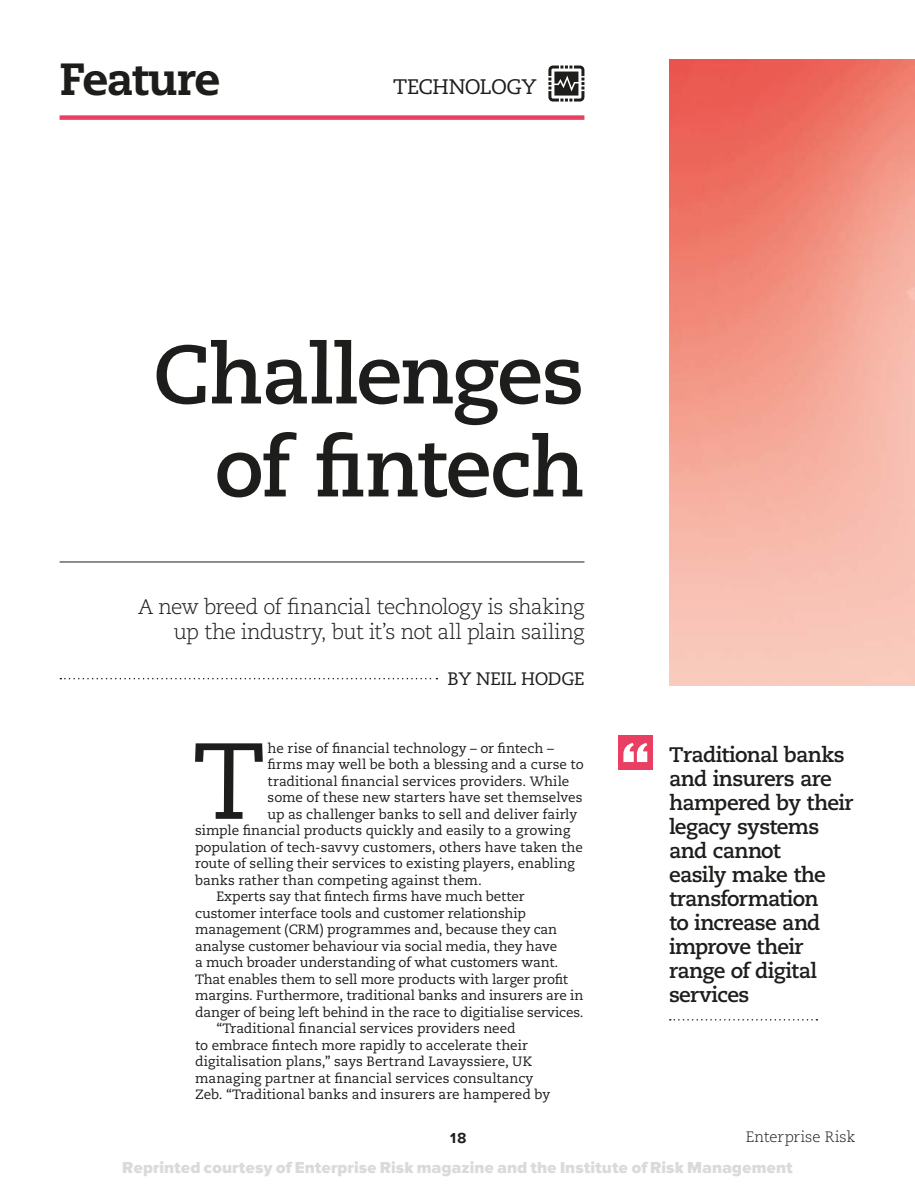
<style>
.page{position:relative;width:915px;height:1191px;background:#fff}
.page>*{position:absolute;margin:0;border:0;box-sizing:border-box;transform-origin:0 0}
.t1{font:107.85px "Caecilia";color:#1d1d1b}
.t2{font:700 82.5px/93px "Caecilia";letter-spacing:-.025em;color:#1d1d1b;text-align:right}
.t3{font:45px "Caecilia Heavy Os F";letter-spacing:-.03em;color:#1d1d1b}
.t4{font:700 21px/24px "Caecilia";letter-spacing:-.03em;color:#1d1d1b}
.t5{font:300 21px/25.2px "Caecilia";letter-spacing:-.03em;color:#1d1d1b;text-align:right}
.t6{font:21px "Caecilia";letter-spacing:-.02em;color:#1d1d1b}
.t7{font:18px "Caecilia";letter-spacing:-.015em;color:#1d1d1b}
.t8{font:900 16.5px "Proxima Sans";color:#dadada}
.t9{font:300 15px "Caecilia";letter-spacing:.005em;color:#1d1d1b}
.t10{font:500 15px "Proxima Sans";color:#1d1d1b}
.t11{font:13.5px "Caecilia";letter-spacing:-.005em;color:#1d1d1b}
</style>
<div class="page">
<img style="left:669px;top:60px;width:245px;height:626px">
<hr style="left:60px;top:561px;width:524px;height:1px;background:#1d1d1b">
<svg style="left:60px;top:678px;width:377px;height:1px"></svg>
<svg style="left:669px;top:1019px;width:148px;height:1px"></svg>
<div style="left:618px;top:735px;width:34px;height:34px;background:#e93f63"></div>
<svg style="left:623px;top:743px;width:24px;height:19px"></svg>
<div style="left:60px;top:115px;width:524px;height:5px;background:#e93f63"></div>
<svg style="left:548px;top:66px;width:36px;height:36px"></svg>
<h3 class="t3" style="left:60px;top:51px;width:162px">Feature</h3>
<h3 class="t6" style="left:393px;top:75px;width:145px">TECHNOLOGY</h3>
<h2 class="t2" style="left:153px;top:329px;width:432px">Challenges of fintech</h2>
<h3 class="t5" style="left:138px;top:595px;width:447px">A new breed of financial technology is shaking up the industry, but it’s not all plain sailing</h3>
<h3 class="t7" style="left:447px;top:668px;width:138px">BY NEIL HODGE</h3>
<h1 class="t1" style="left:193px;top:719px;width:74px">T</h1>
<p class="t11" style="left:267px;top:740px;width:287px">he rise of financial technology – or fintech –</p>
<p class="t11" style="left:267px;top:757px;width:317px">firms may well be both a blessing and a curse to</p>
<p class="t11" style="left:267px;top:773px;width:303px">traditional financial services providers. While</p>
<p class="t11" style="left:267px;top:790px;width:316px">some of these new starters have set themselves</p>
<p class="t11" style="left:267px;top:806px;width:311px">up as challenger banks to sell and deliver fairly</p>
<p class="t11" style="left:195px;top:823px;width:376px">simple financial products quickly and easily to a growing</p>
<p class="t11" style="left:195px;top:839px;width:389px">population of tech-savvy customers, others have taken the</p>
<p class="t11" style="left:195px;top:856px;width:381px">route of selling their services to existing players, enabling</p>
<p class="t11" style="left:195px;top:872px;width:288px">banks rather than competing against them.</p>
<p class="t11" style="left:216px;top:888px;width:310px">Experts say that fintech firms have much better</p>
<p class="t11" style="left:195px;top:905px;width:332px">customer interface tools and customer relationship</p>
<p class="t11" style="left:195px;top:921px;width:363px">management (CRM) programmes and, because they can</p>
<p class="t11" style="left:195px;top:938px;width:363px">analyse customer behaviour via social media, they have</p>
<p class="t11" style="left:195px;top:954px;width:365px">a much broader understanding of what customers want.</p>
<p class="t11" style="left:195px;top:971px;width:374px">That enables them to sell more products with larger profit</p>
<p class="t11" style="left:195px;top:987px;width:389px">margins. Furthermore, traditional banks and insurers are in</p>
<p class="t11" style="left:195px;top:1004px;width:390px">danger of being left behind in the race to digitialise services.</p>
<p class="t11" style="left:216px;top:1020px;width:301px">“Traditional financial services providers need</p>
<p class="t11" style="left:195px;top:1037px;width:334px">to embrace fintech more rapidly to accelerate their</p>
<p class="t11" style="left:195px;top:1053px;width:338px">digitalisation plans,” says Bertrand Lavayssiere, UK</p>
<p class="t11" style="left:195px;top:1070px;width:340px">managing partner at financial services consultancy</p>
<p class="t11" style="left:195px;top:1086px;width:356px">Zeb. “Traditional banks and insurers are hampered by</p>
<h3 class="t4" style="left:668px;top:743px;width:186px">Traditional banks and insurers are hampered by their legacy systems and cannot<br>easily make the transformation<br>to increase and improve their range of digital services</h3>
<p class="t10" style="left:448px;top:1129px;width:20px">18</p>
<p class="t9" style="left:745px;top:1128px;width:111px">Enterprise Risk</p>
<p class="t8" style="left:122px;top:1158px;width:671px">Reprinted courtesy of Enterprise Risk magazine and the Institute of Risk Management</p>
</div>
